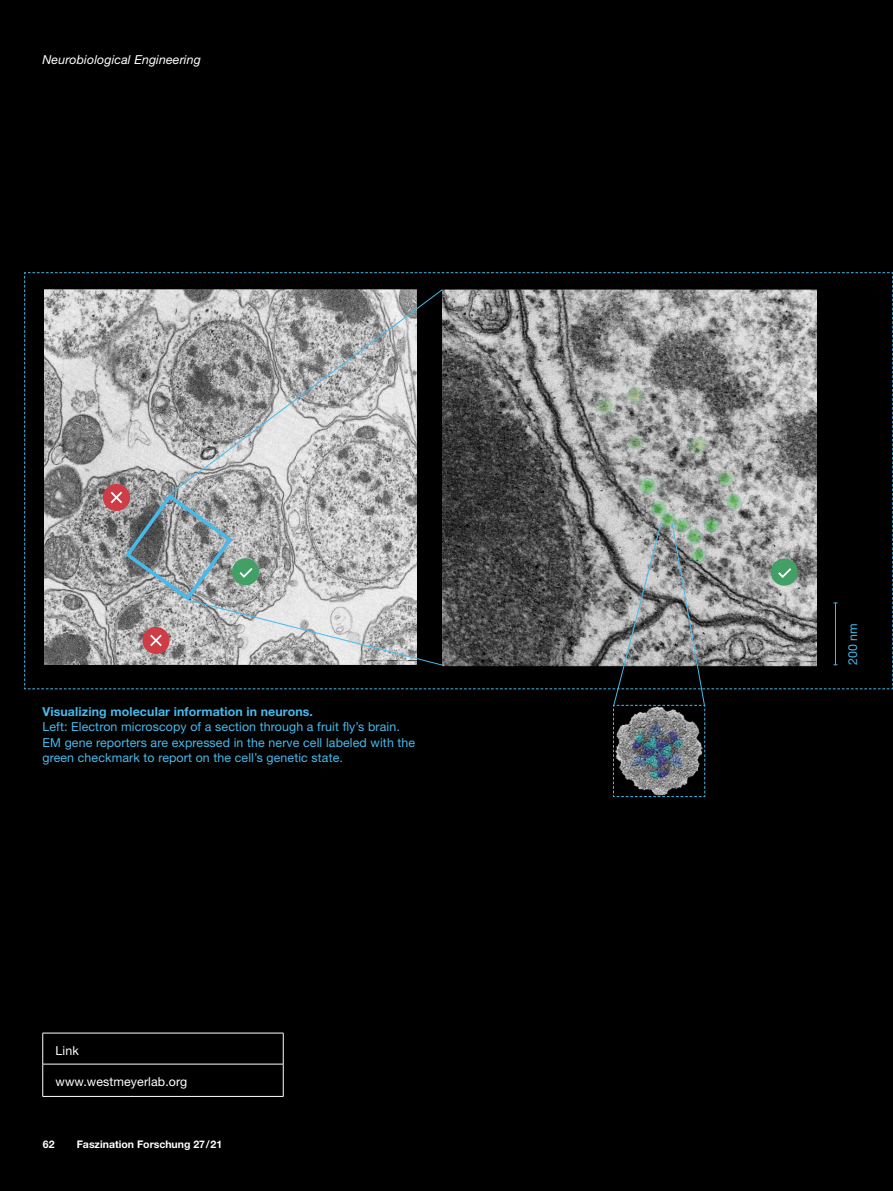
<style>
.page{position:relative;width:893px;height:1191px;background:#000}
.page>*{position:absolute;margin:0;border:0;box-sizing:border-box;transform-origin:0 0}
.BU_Blocksatz{font:12.3px/15.5px "Helvetica Neue LT Std";letter-spacing:.01em;color:#47baec}
.t1{font:italic 12.3px "Helvetica Neue LT Std";letter-spacing:.01em;color:#fff}
.BU_Blocksatz-2{font:12.3px "Helvetica Neue LT Std";letter-spacing:.01em;color:#fff}
.t2{font:700 10.5px "Helvetica Neue LT Std";color:#fff}
.s1{font-weight:700}
</style>
<div class="page">
<hr style="left:43px;top:1032px;width:240px;height:1px;background:#fff">
<hr style="left:42px;top:1033px;width:1px;height:30px;background:#fff">
<hr style="left:283px;top:1033px;width:1px;height:30px;background:#fff">
<hr style="left:43px;top:1063px;width:240px;height:1px;background:#fff">
<hr style="left:42px;top:1064px;width:1px;height:32px;background:#fff">
<hr style="left:283px;top:1064px;width:1px;height:32px;background:#fff">
<hr style="left:43px;top:1096px;width:240px;height:1px;background:#fff">
<svg style="left:24px;top:272px;width:869px;height:525px"></svg>
<img style="left:613px;top:706px;width:90px;height:89px">
<p class="t1" style="left:43px;top:52px;width:160px">Neurobiological Engineering</p>
<p class="BU_Blocksatz" style="left:43px;top:703px;width:374px"><span class="s1">Visualizing molecular information in neurons.<br></span>Left: Electron microscopy of a section through a fruit fly’s brain.<br>EM gene reporters are expressed in the nerve cell labeled with the green checkmark to report on the cell’s genetic state.</p>
<p class="BU_Blocksatz-2" style="left:56px;top:1043px;width:25px">Link</p>
<p class="BU_Blocksatz-2" style="left:56px;top:1074px;width:133px">www.westmeyerlab.org</p>
<p class="t2" style="left:43px;top:1137px;width:13px">62</p>
<p class="t2" style="left:77px;top:1137px;width:147px">Faszination Forschung 27/21</p>
<p class="BU_Blocksatz" style="left:845px;top:665px;width:44px;rotate:-90deg">200 nm</p>
</div>
